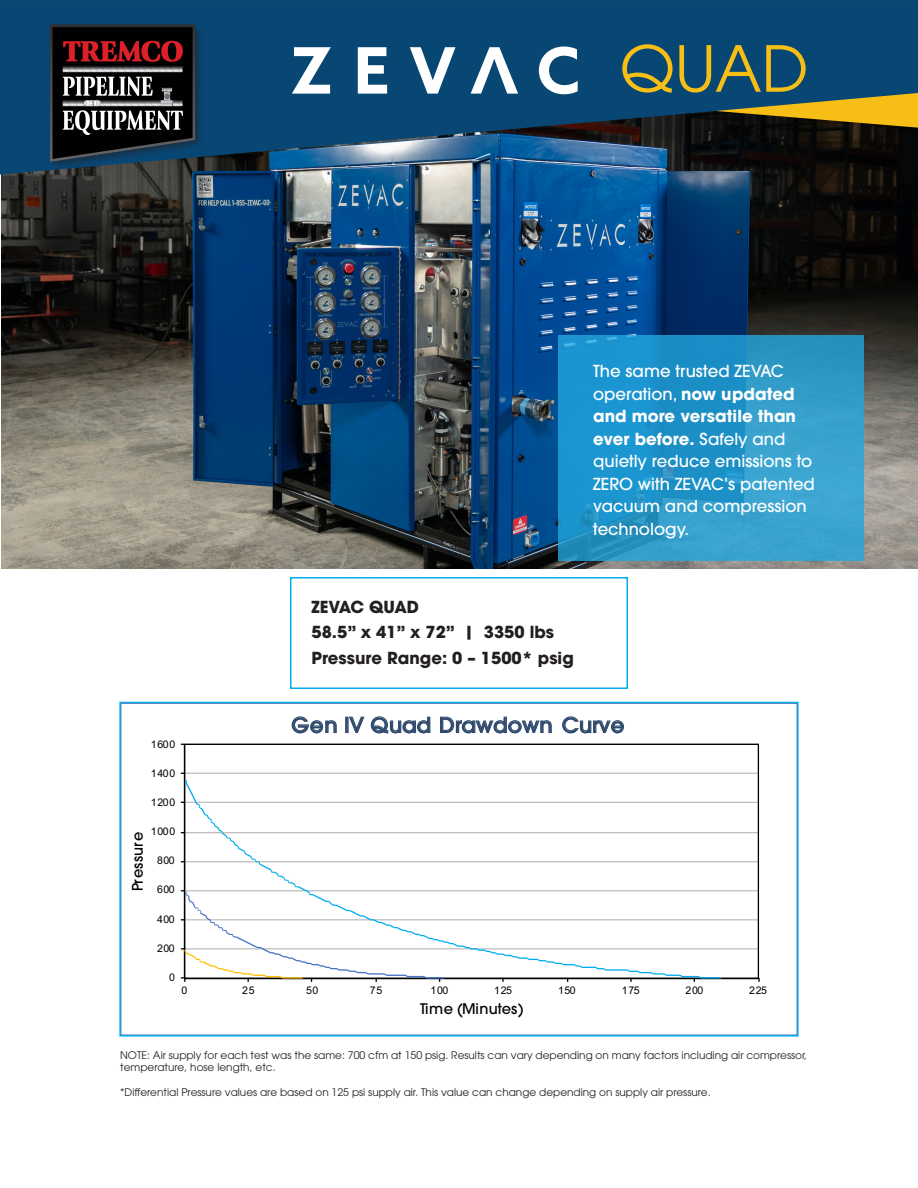
<style>
.page{position:relative;width:918px;height:1188px;background:#fff}
.page>*{position:absolute;margin:0;border:0;box-sizing:border-box;transform-origin:0 0}
.t1{font:63px "ITC Avant Garde Pro";color:#f7be16}
.t2{font:500 20.7px "ITC Avant Garde Pro";letter-spacing:.01em;color:#304a6d}
.t3{font:500 16.5px/22.5px "ITC Avant Garde Pro";color:#fff}
.t4{font:700 16.5px "ITC Avant Garde Pro";color:#231f20}
.t5{font:500 14.55px "ITC Avant Garde Pro";letter-spacing:.015em;color:#000}
.t6{font:10.5px/12.6px "ITC Avant Garde Pro";color:#231f20}
.t7{font:10.5px "Arial";letter-spacing:.07em;color:#000}
.s1{font-weight:700}
</style>
<div class="page">
<img style="left:1px;top:175px;width:917px;height:393px">
<svg style="left:0;top:0;width:918px;height:175px;background:#174868"></svg>
<svg style="left:558px;top:335px;width:306px;height:226px;background:#2898cb"></svg>
<div style="left:290px;top:577px;width:338px;height:112px;border:2px solid #00aeef"></div>
<hr style="left:185px;top:948px;width:574px;height:2px;background:#c0c0c0">
<hr style="left:185px;top:919px;width:574px;height:1px;background:#c0c0c0">
<hr style="left:185px;top:890px;width:574px;height:1px;background:#c0c0c0">
<hr style="left:185px;top:861px;width:574px;height:1px;background:#c0c0c0">
<hr style="left:185px;top:832px;width:574px;height:1px;background:#c0c0c0">
<hr style="left:185px;top:802px;width:574px;height:1px;background:#c0c0c0">
<hr style="left:185px;top:773px;width:574px;height:1px;background:#c0c0c0">
<hr style="left:184px;top:744px;width:1px;height:234px;background:#000">
<hr style="left:185px;top:978px;width:573px;height:1px;background:#000">
<svg style="left:185px;top:780px;width:537px;height:199px"></svg>
<svg style="left:181px;top:890px;width:264px;height:92px"></svg>
<div style="left:119px;top:702px;width:680px;height:335px;border:2px solid #00aeef"></div>
<svg style="left:292px;top:47px;width:39px;height:47px"></svg>
<svg style="left:358px;top:47px;width:29px;height:47px"></svg>
<svg style="left:410px;top:47px;width:46px;height:47px"></svg>
<svg style="left:539px;top:47px;width:39px;height:47px"></svg>
<svg style="left:471px;top:47px;width:47px;height:47px"></svg>
<img style="left:47px;top:22px;width:159px;height:151px">
<p class="t1" style="left:620px;top:30px;width:190px">QUAD</p>
<p class="t3" style="left:593px;top:360px;width:223px">The same trusted ZEVAC operation, <span class="s1">now updated and more versatile than ever before.</span> Safely and quietly reduce emissions to<br>ZERO with ZEVAC’s patented vacuum and compression technology.</p>
<p class="t4" style="left:312px;top:596px;width:109px">ZEVAC QUAD</p>
<p class="t4" style="left:312px;top:621px;width:244px">58.5” x 41” x 72” | 3350 lbs</p>
<p class="t4" style="left:312px;top:647px;width:264px">Pressure Range: 0 – 1500* psig</p>
<p class="t5" style="left:128px;top:891px;width:61px;rotate:-90deg">Pressure</p>
<p class="t7" style="left:151px;top:737px;width:26px">1600</p>
<p class="t7" style="left:151px;top:766px;width:26px">1400</p>
<p class="t7" style="left:151px;top:795px;width:26px">1200</p>
<p class="t7" style="left:151px;top:824px;width:26px">1000</p>
<p class="t7" style="left:157px;top:853px;width:19px">800</p>
<p class="t7" style="left:157px;top:882px;width:19px">600</p>
<p class="t7" style="left:157px;top:912px;width:19px">400</p>
<p class="t7" style="left:157px;top:941px;width:19px">200</p>
<p class="t7" style="left:169px;top:970px;width:7px">0</p>
<p class="t2" style="left:291px;top:712px;width:334px">Gen IV Quad Drawdown Curve</p>
<p class="t7" style="left:182px;top:983px;width:7px">0</p>
<p class="t7" style="left:242px;top:983px;width:14px">25</p>
<p class="t7" style="left:306px;top:983px;width:14px">50</p>
<p class="t7" style="left:370px;top:983px;width:14px">75</p>
<p class="t7" style="left:431px;top:983px;width:19px">100</p>
<p class="t7" style="left:494px;top:983px;width:19px">125</p>
<p class="t7" style="left:558px;top:983px;width:19px">150</p>
<p class="t7" style="left:622px;top:983px;width:19px">175</p>
<p class="t7" style="left:686px;top:983px;width:19px">200</p>
<p class="t7" style="left:749px;top:983px;width:19px">225</p>
<p class="t5" style="left:420px;top:1000px;width:105px">Time (Minutes)</p>
<p class="t6" style="left:120px;top:1048px;width:688px">NOTE: Air supply for each test was the same: 700 cfm at 150 psig. Results can vary depending on many factors including air compressor, temperature, hose length, etc.</p>
<p class="t6" style="left:120px;top:1086px;width:592px">*Differential Pressure values are based on 125 psi supply air. This value can change depending on supply air pressure.</p>
</div>
